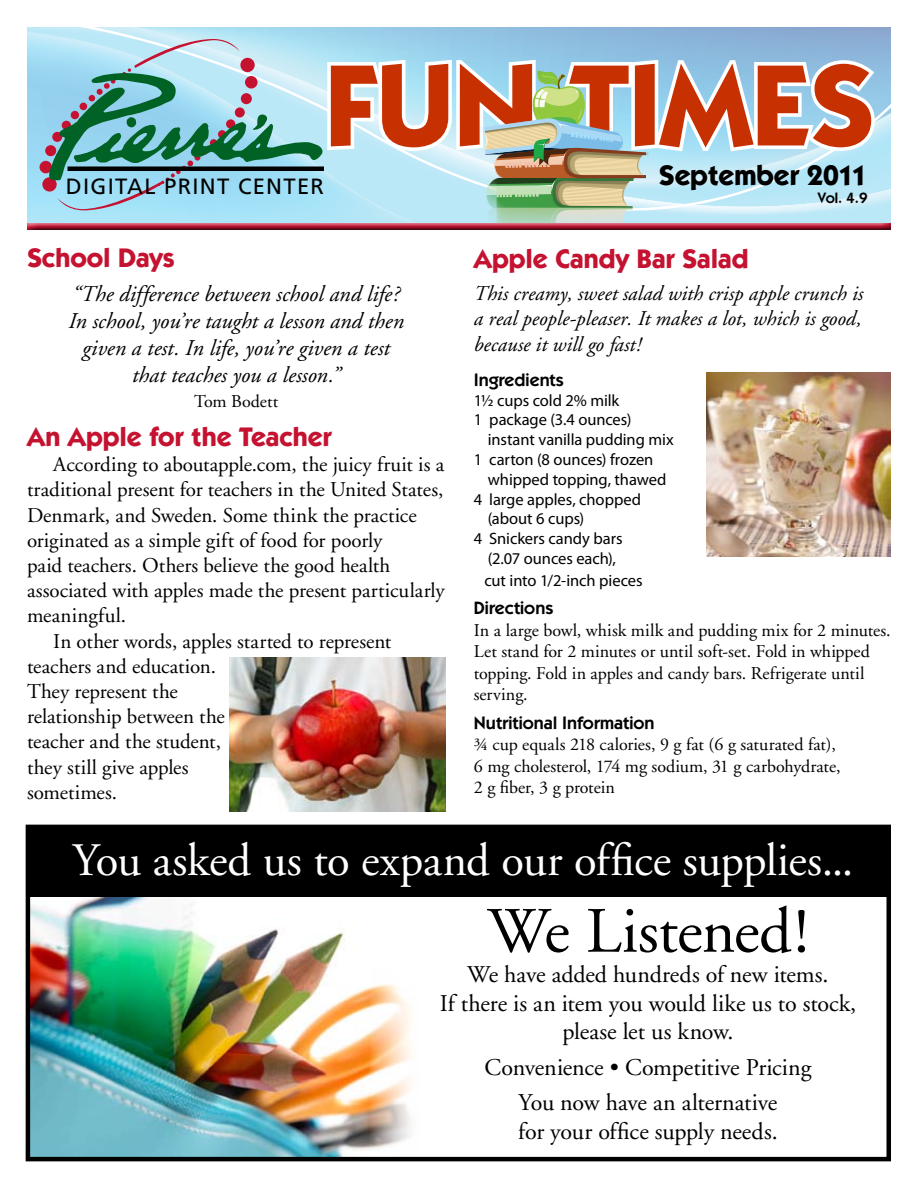
<style>
.page{position:relative;width:918px;height:1188px;background:#fff}
.page>*{position:absolute;margin:0;border:0;box-sizing:border-box;transform-origin:0 0}
.t1{font:700 116.4px "Itc Kabel";color:#c73000}
.t2{font:64.5px "Adobe Garamond";letter-spacing:-.01em;color:#000}
.t3{font:46.5px "Adobe Garamond";letter-spacing:-.01em;color:#fff}
.t4{font:700 28.5px "Itc Kabel";letter-spacing:-.005em;color:#000}
.t5{font:700 27px "Itc Kabel";color:#c41230}
.t6{font:24px/28.8px "Adobe Garamond";letter-spacing:-.01em;color:#000;text-align:center}
.t7{font:italic 22.5px/27px "Adobe Garamond";color:#000;text-align:center}
.t8{font:22.05px "Frutiger";letter-spacing:.055em;color:#000}
.t9{font:21px "Adobe Garamond";color:#000}
.t10{font:italic 21px/25.2px "Adobe Garamond";color:#000;text-align:justify}
.t11{font:18px/21.6px "Adobe Garamond";color:#000}
.t12{font:600 18px "Itc Kabel";color:#000}
.t13{font:16.5px "Myriad Pro";letter-spacing:-.005em;color:#000}
.t14{font:600 15px "Itc Kabel";color:#000}
</style>
<div class="page">
<img style="left:31px;top:897px;width:380px;height:259px">
<div style="left:26px;top:825px;width:865px;height:336px;border:4px solid #000"></div>
<svg style="left:27px;top:32px;width:45px;height:190px;background:#a1dbf3"></svg>
<svg style="left:72px;top:27px;width:819px;height:12px;background:#9cc6e3"></svg>
<svg style="left:42px;top:177px;width:15px;height:15px"></svg>
<div style="left:40px;top:161px;width:12px;height:12px;background:#c41230;border-radius:50%"></div>
<div style="left:45px;top:145px;width:11px;height:11px;background:#c41230;border-radius:50%"></div>
<svg style="left:48px;top:39px;width:843px;height:183px;background:#acd3db"></svg>
<img style="left:706px;top:372px;width:185px;height:185px">
<div style="left:26px;top:222px;width:866px;height:9px;background:#000;opacity:.75"></div>
<img style="left:230px;top:657px;width:216px;height:155px">
<div style="left:27px;top:829px;width:864px;height:68px;background:#000"></div>
<h1 class="t1" style="left:325px;top:35px;width:551px">FUN TIMES</h1>
<p class="t8" style="left:66px;top:174px;width:259px">DIGITAL PRINT CENTER</p>
<p class="t5" style="left:27px;top:241px;width:149px">School Days</p>
<p class="t7" style="left:68px;top:281px;width:337px">“The difference between school and life?<br>In school, you’re taught a lesson and then given a test. In life, you’re given a test that teaches you a lesson.”</p>
<p class="t11" style="left:194px;top:391px;width:86px">Tom Bodett</p>
<p class="t5" style="left:27px;top:420px;width:306px">An Apple for the Teacher</p>
<p class="t9" style="left:53px;top:453px;width:392px">According to aboutapple.com, the juicy fruit is a</p>
<p class="t9" style="left:27px;top:478px;width:418px">traditional present for teachers in the United States,</p>
<p class="t9" style="left:27px;top:504px;width:391px">Denmark, and Sweden. Some think the practice</p>
<p class="t9" style="left:27px;top:529px;width:357px">originated as a simple gift of food for poorly</p>
<p class="t9" style="left:27px;top:554px;width:365px">paid teachers. Others believe the good health</p>
<p class="t9" style="left:27px;top:579px;width:419px">associated with apples made the present particularly</p>
<p class="t9" style="left:27px;top:604px;width:101px">meaningful.</p>
<p class="t9" style="left:53px;top:630px;width:340px">In other words, apples started to represent</p>
<p class="t9" style="left:27px;top:655px;width:191px">teachers and education.</p>
<p class="t9" style="left:27px;top:680px;width:152px">They represent the</p>
<p class="t9" style="left:27px;top:705px;width:199px">relationship between the</p>
<p class="t9" style="left:27px;top:730px;width:195px">teacher and the student,</p>
<p class="t9" style="left:27px;top:756px;width:163px">they still give apples</p>
<p class="t9" style="left:27px;top:781px;width:92px">sometimes.</p>
<h3 class="t4" style="left:659px;top:158px;width:210px">September 2011</h3>
<p class="t14" style="left:818px;top:189px;width:51px">Vol. 4.9</p>
<p class="t5" style="left:474px;top:243px;width:276px">Apple Candy Bar Salad</p>
<p class="t10" style="left:474px;top:282px;width:391px">This creamy, sweet salad with crisp apple crunch is a real people-pleaser. It makes a lot, which is good, because it will go fast!</p>
<p class="t12" style="left:474px;top:369px;width:92px">Ingredients</p>
<p class="t13" style="left:474px;top:390px;width:147px">1½ cups cold 2% milk</p>
<p class="t13" style="left:474px;top:410px;width:159px">1 package (3.4 ounces)</p>
<p class="t13" style="left:488px;top:429px;width:187px">instant vanilla pudding mix</p>
<p class="t13" style="left:474px;top:449px;width:181px">1 carton (8 ounces) frozen</p>
<p class="t13" style="left:488px;top:469px;width:180px">whipped topping, thawed</p>
<p class="t13" style="left:474px;top:489px;width:169px">4 large apples, chopped</p>
<p class="t13" style="left:488px;top:509px;width:98px">(about 6 cups)</p>
<p class="t13" style="left:474px;top:528px;width:150px">4 Snickers candy bars</p>
<p class="t13" style="left:488px;top:548px;width:130px">(2.07 ounces each),</p>
<p class="t13" style="left:484px;top:570px;width:160px">cut into 1/2-inch pieces</p>
<p class="t12" style="left:474px;top:597px;width:81px">Directions</p>
<p class="t11" style="left:474px;top:620px;width:418px">In a large bowl, whisk milk and pudding mix for 2 minutes.<br>Let stand for 2 minutes or until soft-set. Fold in whipped topping. Fold in apples and candy bars. Refrigerate until serving.</p>
<p class="t12" style="left:474px;top:712px;width:182px">Nutritional Information</p>
<p class="t11" style="left:474px;top:734px;width:368px">¾ cup equals 218 calories, 9 g fat (6 g saturated fat),<br>6 mg cholesterol, 174 mg sodium, 31 g carbohydrate,<br>2 g fiber, 3 g protein</p>
<h3 class="t3" style="left:73px;top:835px;width:783px">You asked us to expand our office supplies...</h3>
<h2 class="t2" style="left:487px;top:897px;width:323px">We Listened!</h2>
<p class="t6" style="left:440px;top:960px;width:418px">We have added hundreds of new items.<br>If there is an item you would like us to stock, please let us know.</p>
<p class="t6" style="left:485px;top:1050px;width:328px;line-height:35.5px">Convenience • Competitive Pricing<br>You now have an alternative</p>
<p class="t6" style="left:518px;top:1118px;width:261px">for your office supply needs.</p>
</div>
